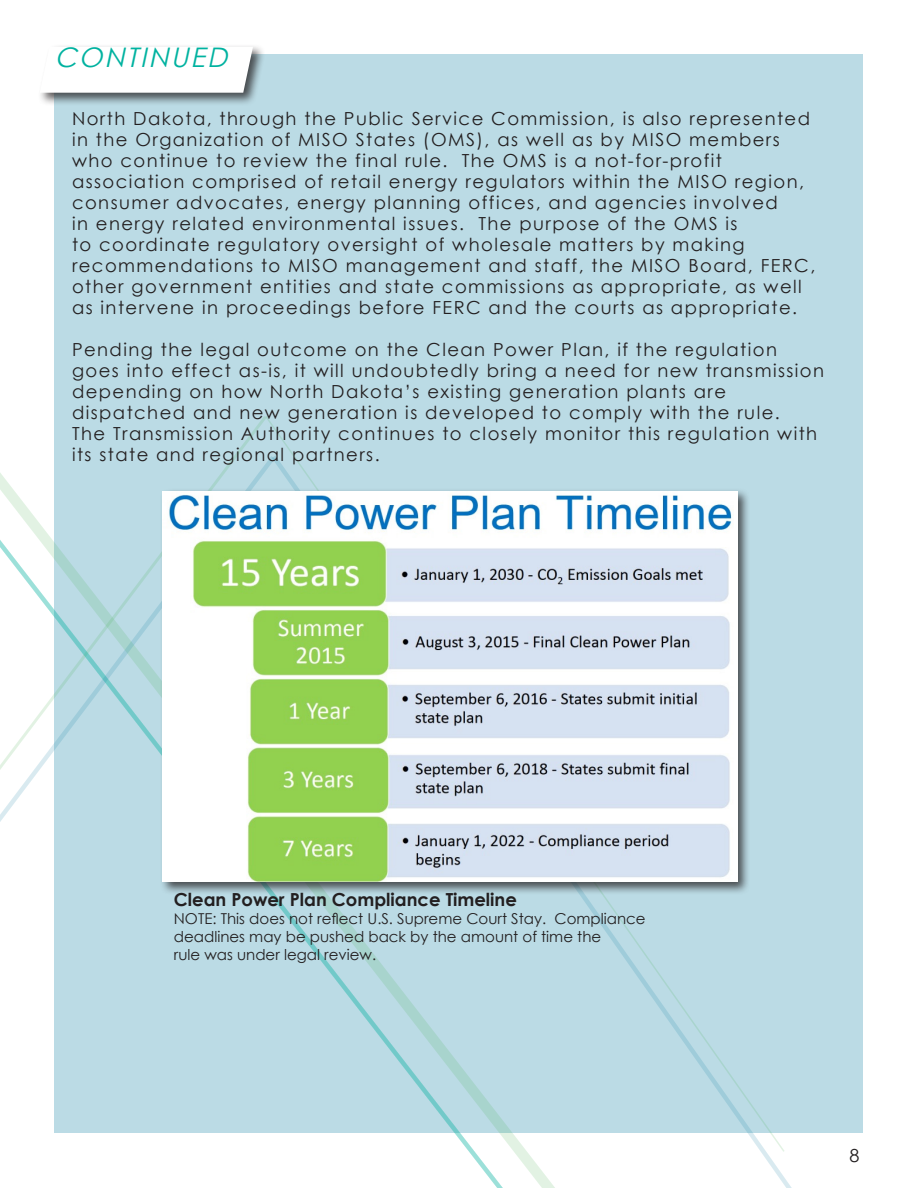
<style>
.page{position:relative;width:918px;height:1188px;background:#fff}
.page>*{position:absolute;margin:0;border:0;box-sizing:border-box;transform-origin:0 0}
.t1{font:italic 27px "Century Gothic";color:#00b2a0}
.t2{font:18px/21px "Century Gothic";letter-spacing:.08em;color:#231f20}
.t3{font:700 18px "Century Gothic";color:#231f20}
.t4{font:15px "Century Gothic";color:#231f20}
</style>
<div class="page">
<div style="left:54px;top:55px;width:808px;height:1078px;background:#bbdbe5"></div>
<svg style="left:0;top:455px;width:270px;height:367px"></svg>
<svg style="left:270px;top:454px;width:522px;height:734px"></svg>
<div style="left:37px;top:44px;width:229px;height:62px;background:#231f20;opacity:.75"></div>
<div style="left:40px;top:47px;width:213px;height:46px;background:#fff"></div>
<div style="left:160px;top:488px;width:591px;height:408px;background:#231f20;opacity:.75"></div>
<img style="left:163px;top:491px;width:574px;height:391px">
<p class="t1" style="left:55px;top:38px;width:182px">CONTINUED</p>
<p class="t2" style="left:72px;top:108px;width:745px">North Dakota, through the Public Service Commission, is also represented in the Organization of MISO States (OMS), as well as by MISO members who continue to review the final rule. The OMS is a not-for-profit association comprised of retail energy regulators within the MISO region, consumer advocates, energy planning offices, and agencies involved<br>in energy related environmental issues. The purpose of the OMS is<br>to coordinate regulatory oversight of wholesale matters by making recommendations to MISO management and staff, the MISO Board, FERC, other government entities and state commissions as appropriate, as well as intervene in proceedings before FERC and the courts as appropriate.</p>
<p class="t2" style="left:72px;top:339px;width:754px">Pending the legal outcome on the Clean Power Plan, if the regulation goes into effect as-is, it will undoubtedly bring a need for new transmission depending on how North Dakota’s existing generation plants are dispatched and new generation is developed to comply with the rule.<br>The Transmission Authority continues to closely monitor this regulation with its state and regional partners.</p>
<p class="t3" style="left:174px;top:886px;width:345px">Clean Power Plan Compliance Timeline</p>
<p class="t4" style="left:174px;top:908px;width:473px">NOTE: This does not reflect U.S. Supreme Court Stay. Compliance</p>
<p class="t4" style="left:174px;top:926px;width:429px">deadlines may be pushed back by the amount of time the</p>
<p class="t4" style="left:174px;top:944px;width:204px">rule was under legal review.</p>
<p class="t2" style="left:850px;top:1145px;width:11px">8</p>
</div>
